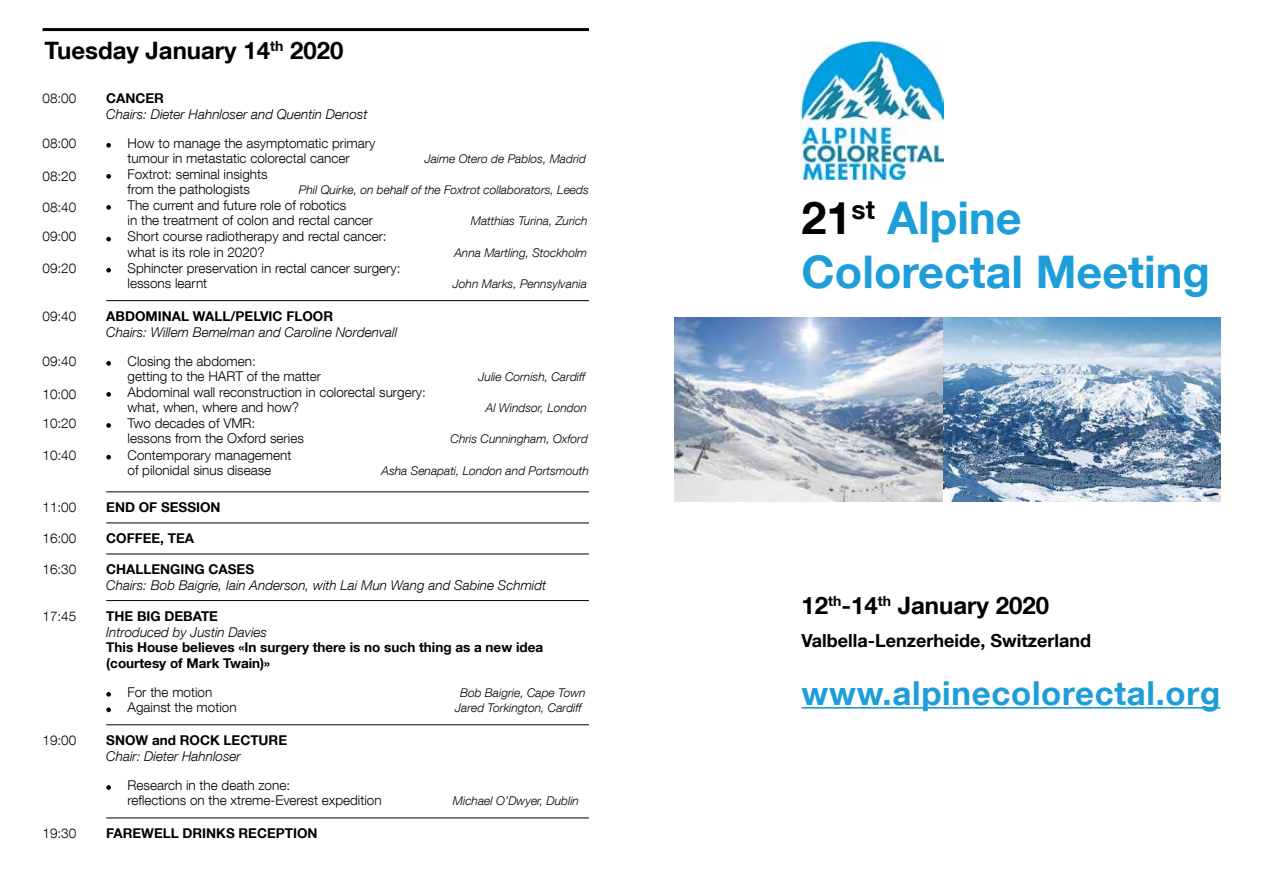
<style>
.page{position:relative;width:1263px;height:893px;background:#fff}
.page>*{position:absolute;margin:0;border:0;box-sizing:border-box;transform-origin:0 0}
.t1{font:700 45px/54px "Helvetica Neue LT Com";color:#1d9ed9}
.t2{font:700 33px "Helvetica Neue LT Com";letter-spacing:.02em;color:#1d9ed9}
.t3{font:700 24px "Helvetica Neue LT Com";color:#000}
.t4{font:700 18px "Helvetica Neue LT Com";color:#000}
.t5{font:300 13.5px/15.6px "Helvetica Neue LT Com";color:#000}
.t6{font:700 13.5px/15.6px "Helvetica Neue LT Com";color:#000}
.t7{font:italic 300 13.5px "Helvetica Neue LT Com";color:#000}
.t8{font:italic 300 12px "Helvetica Neue LT Com";color:#000}
.s1{color:#000}
</style>
<div class="page">
<hr style="left:801px;top:707px;width:419px;height:2px;background:#1d9ed9">
<img style="left:801px;top:42px;width:142px;height:137px">
<img style="left:674px;top:317px;width:546px;height:185px">
<hr style="left:43px;top:28px;width:546px;height:3px;background:#000">
<svg style="left:106px;top:143px;width:5px;height:5px"></svg>
<svg style="left:106px;top:174px;width:5px;height:5px"></svg>
<svg style="left:106px;top:205px;width:5px;height:5px"></svg>
<svg style="left:106px;top:237px;width:5px;height:4px"></svg>
<svg style="left:106px;top:268px;width:5px;height:4px"></svg>
<hr style="left:106px;top:300px;width:483px;height:1px;background:#000">
<svg style="left:106px;top:361px;width:5px;height:5px"></svg>
<svg style="left:106px;top:392px;width:5px;height:5px"></svg>
<svg style="left:106px;top:423px;width:5px;height:5px"></svg>
<svg style="left:106px;top:455px;width:5px;height:4px"></svg>
<hr style="left:106px;top:491px;width:483px;height:1px;background:#000">
<hr style="left:106px;top:523px;width:483px;height:1px;background:#000">
<hr style="left:106px;top:554px;width:483px;height:1px;background:#000">
<hr style="left:106px;top:600px;width:483px;height:1px;background:#000">
<svg style="left:106px;top:692px;width:5px;height:5px"></svg>
<svg style="left:106px;top:707px;width:5px;height:5px"></svg>
<hr style="left:106px;top:724px;width:483px;height:1px;background:#000">
<svg style="left:106px;top:785px;width:5px;height:5px"></svg>
<hr style="left:106px;top:817px;width:483px;height:1px;background:#000">
<h3 class="t3" style="left:45px;top:36px;width:300px">Tuesday January 14<sup>th</sup> 2020</h3>
<p class="t5" style="left:43px;top:90px;width:35px">08:00</p>
<p class="t6" style="left:106px;top:90px;width:59px">CANCER</p>
<p class="t7" style="left:106px;top:106px;width:263px">Chairs: Dieter Hahnloser and Quentin Denost</p>
<p class="t5" style="left:43px;top:135px;width:35px">08:00</p>
<p class="t5" style="left:128px;top:135px;width:249px">How to manage the asymptomatic primary tumour in metastatic colorectal cancer</p>
<p class="t8" style="left:425px;top:152px;width:163px">Jaime Otero de Pablos, Madrid</p>
<p class="t5" style="left:43px;top:168px;width:35px">08:20</p>
<p class="t5" style="left:128px;top:166px;width:141px">Foxtrot: seminal insights from the pathologists</p>
<p class="t8" style="left:299px;top:183px;width:291px">Phil Quirke, on behalf of the Foxtrot collaborators, Leeds</p>
<p class="t5" style="left:43px;top:199px;width:35px">08:40</p>
<p class="t5" style="left:128px;top:197px;width:247px">The current and future role of robotics<br>in the treatment of colon and rectal cancer</p>
<p class="t5" style="left:43px;top:229px;width:35px">09:00</p>
<p class="t5" style="left:128px;top:229px;width:261px">Short course radiotherapy and rectal cancer: what is its role in 2020?</p>
<p class="t5" style="left:43px;top:260px;width:35px">09:20</p>
<p class="t5" style="left:128px;top:260px;width:274px">Sphincter preservation in rectal cancer surgery: lessons learnt</p>
<p class="t5" style="left:43px;top:308px;width:35px">09:40</p>
<p class="t6" style="left:106px;top:308px;width:228px">ABDOMINAL WALL/PELVIC FLOOR</p>
<p class="t7" style="left:106px;top:324px;width:292px">Chairs: Willem Bemelman and Caroline Nordenvall</p>
<p class="t5" style="left:43px;top:353px;width:35px">09:40</p>
<p class="t5" style="left:128px;top:353px;width:195px">Closing the abdomen:<br>getting to the HART of the matter</p>
<p class="t5" style="left:43px;top:386px;width:35px">10:00</p>
<p class="t5" style="left:128px;top:384px;width:300px">Abdominal wall reconstruction in colorectal surgery: what, when, where and how?</p>
<p class="t5" style="left:43px;top:415px;width:35px">10:20</p>
<p class="t5" style="left:128px;top:415px;width:178px">Two decades of VMR:<br>lessons from the Oxford series</p>
<p class="t8" style="left:471px;top:214px;width:118px">Matthias Turina, Zurich</p>
<p class="t8" style="left:454px;top:245px;width:134px">Anna Martling, Stockholm</p>
<p class="t8" style="left:453px;top:277px;width:136px">John Marks, Pennsylvania</p>
<p class="t8" style="left:479px;top:370px;width:108px">Julie Cornish, Cardiff</p>
<p class="t8" style="left:486px;top:401px;width:103px">Al Windsor, London</p>
<p class="t8" style="left:451px;top:432px;width:139px">Chris Cunningham, Oxford</p>
<p class="t5" style="left:43px;top:447px;width:35px">10:40</p>
<p class="t5" style="left:128px;top:447px;width:165px">Contemporary management of pilonidal sinus disease</p>
<p class="t8" style="left:381px;top:463px;width:209px">Asha Senapati, London and Portsmouth</p>
<p class="t5" style="left:43px;top:499px;width:35px">11:00</p>
<p class="t6" style="left:106px;top:499px;width:116px">END OF SESSION</p>
<p class="t5" style="left:43px;top:530px;width:35px">16:00</p>
<p class="t6" style="left:106px;top:530px;width:89px">COFFEE, TEA</p>
<p class="t5" style="left:43px;top:561px;width:35px">16:30</p>
<p class="t6" style="left:106px;top:561px;width:149px">CHALLENGING CASES</p>
<p class="t7" style="left:106px;top:577px;width:441px">Chairs: Bob Baigrie, Iain Anderson, with Lai Mun Wang and Sabine Schmidt</p>
<p class="t5" style="left:43px;top:608px;width:35px">17:45</p>
<p class="t6" style="left:106px;top:608px;width:113px">THE BIG DEBATE</p>
<p class="t7" style="left:106px;top:623px;width:162px">Introduced by Justin Davies</p>
<p class="t6" style="left:106px;top:639px;width:438px">This House believes «In surgery there is no such thing as a new idea (courtesy of Mark Twain)»</p>
<p class="t5" style="left:128px;top:684px;width:86px">For the motion</p>
<p class="t8" style="left:460px;top:685px;width:127px">Bob Baigrie, Cape Town</p>
<p class="t5" style="left:128px;top:699px;width:111px">Against the motion</p>
<p class="t8" style="left:455px;top:701px;width:128px">Jared Torkington, Cardiff</p>
<p class="t5" style="left:43px;top:732px;width:35px">19:00</p>
<p class="t6" style="left:106px;top:732px;width:182px">SNOW and ROCK LECTURE</p>
<p class="t7" style="left:106px;top:748px;width:136px">Chair: Dieter Hahnloser</p>
<p class="t5" style="left:128px;top:777px;width:256px">Research in the death zone:<br>reflections on the xtreme-Everest expedition</p>
<p class="t8" style="left:453px;top:794px;width:128px">Michael O’Dwyer, Dublin</p>
<p class="t5" style="left:43px;top:825px;width:35px">19:30</p>
<p class="t6" style="left:106px;top:825px;width:213px">FAREWELL DRINKS RECEPTION</p>
<h1 class="t1" style="left:801px;top:190px;width:410px"><span class="s1">21</span><sup>st</sup> Alpine<br>Colorectal Meeting</h1>
<h3 class="t3" style="left:801px;top:590px;width:249px">12<sup>th</sup>-14<sup>th</sup> January 2020</h3>
<h3 class="t4" style="left:801px;top:629px;width:291px">Valbella-Lenzerheide, Switzerland</h3>
<h2 class="t2" style="left:801px;top:673px;width:420px">www.alpinecolorectal.org</h2>
</div>
